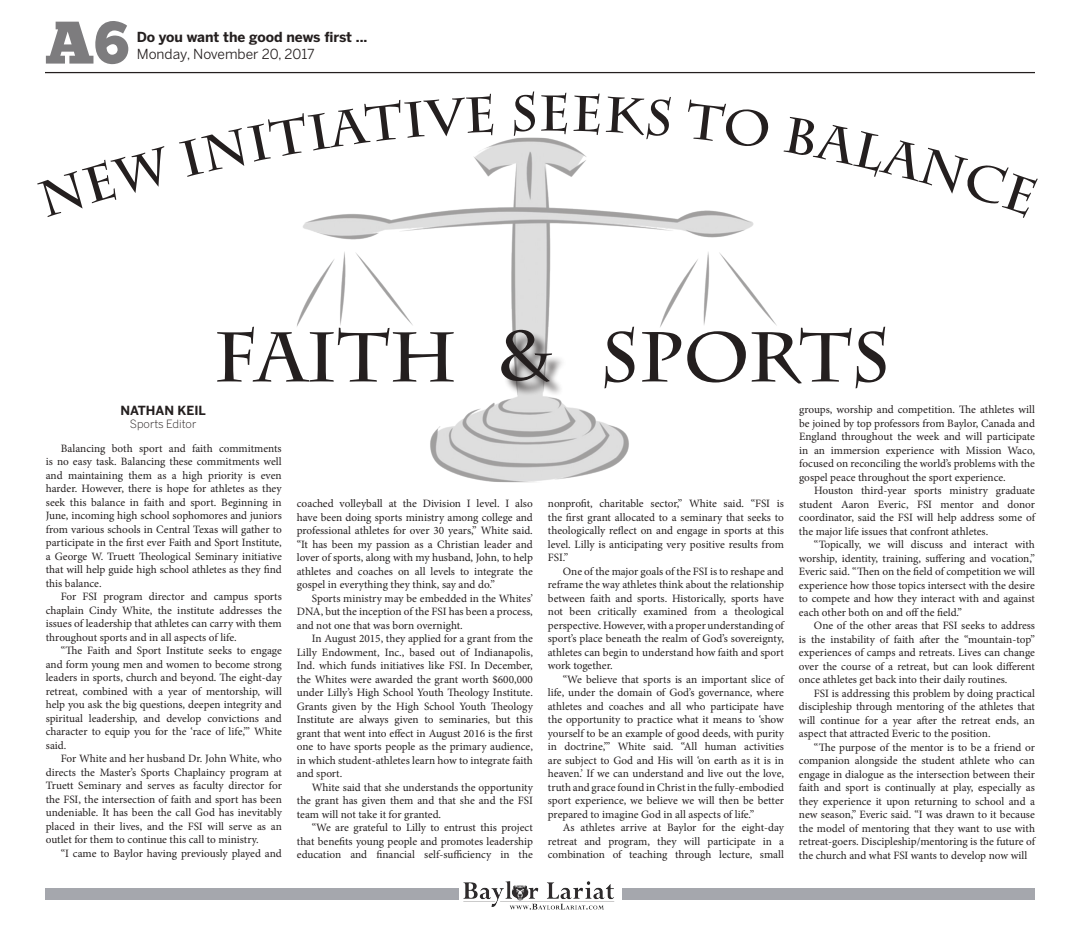
<style>
.page{position:relative;width:1080px;height:945px;background:#fff}
.page>*{position:absolute;margin:0;border:0;box-sizing:border-box;transform-origin:0 0}
.t1{font:700 70px "Charlemagne Std";color:#241f1f}
.t2{font:60px "Chunk Five";color:#7d7c7e}
.t3{font:700 50px "Charlemagne Std";color:#241f1f}
.t4{font:700 13.75px "Benton Sans";letter-spacing:-.005em;color:#241f1f}
.t5{font:13.75px "Benton Sans";color:#241f1f}
.t6{font:700 12.5px "Benton Sans";color:#241f1f}
.t7{font:11.25px/13.5px "Minion Pro";color:#241f1f;text-align:justify}
.t8{font:300 11.25px "Benton Sans";color:#241f1f}
</style>
<div class="page">
<img style="left:297px;top:138px;width:480px;height:344px">
<hr style="left:45px;top:72px;width:990px;height:1px;background:#241f1f">
<div style="left:45px;top:889px;width:990px;height:11px;background:#a5a7ad"></div>
<img style="left:459px;top:881px;width:162px;height:29px">
<div style="left:503px;top:332px;width:64px;height:65px;background:#241f1f;opacity:.75"></div>
<svg style="left:297px;top:138px;width:197px;height:81px"></svg>
<svg style="left:573px;top:138px;width:98px;height:3px"></svg>
<svg style="left:685px;top:138px;width:85px;height:11px"></svg>
<h2 class="t2" style="left:45px;top:7px;width:86px">A6</h2>
<p class="t4" style="left:137px;top:29px;width:232px">Do you want the good news first ...</p>
<p class="t5" style="left:137px;top:46px;width:179px">Monday, November 20, 2017</p>
<h3 class="t3" style="left:539px;top:84px;width:34px">E</h3>
<h1 class="t1" style="left:214px;top:316px;width:245px">FAITH</h1>
<h1 class="t1" style="left:600px;top:316px;width:291px">SPORTS</h1>
<h1 class="t1" style="left:497px;top:315px;width:58px">&amp;</h1>
<p class="t6" style="left:120px;top:403px;width:87px">NATHAN KEIL</p>
<p class="t8" style="left:130px;top:418px;width:68px">Sports Editor</p>
<p class="t7" style="left:46px;top:442px;width:238px;text-indent:15px">Balancing both sport and faith commitments is no easy task. Balancing these commitments well and maintaining them as a high priority is even harder. However, there is hope for athletes as they seek this balance in faith and sport. Beginning in June, incoming high school sophomores and juniors from various schools in Central Texas will gather to participate in the first ever Faith and Sport Institute, a George W. Truett Theological Seminary initiative that will help guide high school athletes as they find this balance.</p>
<p class="t7" style="left:46px;top:590px;width:238px;text-indent:15px">For FSI program director and campus sports chaplain Cindy White, the institute addresses the issues of leadership that athletes can carry with them throughout sports and in all aspects of life.</p>
<p class="t7" style="left:46px;top:644px;width:238px;text-indent:15px">“The Faith and Sport Institute seeks to engage and form young men and women to become strong leaders in sports, church and beyond. The eight-day retreat, combined with a year of mentorship, will help you ask the big questions, deepen integrity and spiritual leadership, and develop convictions and character to equip you for the ‘race of life,’” White said.</p>
<p class="t7" style="left:46px;top:752px;width:238px;text-indent:15px">For White and her husband Dr. John White, who directs the Master’s Sports Chaplaincy program at Truett Seminary and serves as faculty director for the FSI, the intersection of faith and sport has been undeniable. It has been the call God has inevitably placed in their lives, and the FSI will serve as an outlet for them to continue this call to ministry.</p>
<p class="t7" style="left:61px;top:847px;width:223px">“I came to Baylor having previously played and</p>
<p class="t7" style="left:297px;top:497px;width:238px">coached volleyball at the Division I level. I also have been doing sports ministry among college and professional athletes for over 30 years,” White said. “It has been my passion as a Christian leader and lover of sports, along with my husband, John, to help athletes and coaches on all levels to integrate the gospel in everything they think, say and do.”</p>
<p class="t7" style="left:297px;top:591px;width:238px;text-indent:15px">Sports ministry may be embedded in the Whites’ DNA, but the inception of the FSI has been a process, and not one that was born overnight.</p>
<p class="t7" style="left:297px;top:632px;width:238px;text-indent:15px">In August 2015, they applied for a grant from the Lilly Endowment, Inc., based out of Indianapolis, Ind. which funds initiatives like FSI. In December, the Whites were awarded the grant worth $600,000 under Lilly’s High School Youth Theology Institute.<br>Grants given by the High School Youth Theology Institute are always given to seminaries, but this grant that went into effect in August 2016 is the first one to have sports people as the primary audience, in which student-athletes learn how to integrate faith and sport.</p>
<p class="t7" style="left:297px;top:780px;width:238px;text-indent:15px">White said that she understands the opportunity the grant has given them and that she and the FSI team will not take it for granted.</p>
<p class="t7" style="left:297px;top:821px;width:238px;text-indent:15px">“We are grateful to Lilly to entrust this project that benefits young people and promotes leadership education and financial self-sufficiency in the</p>
<p class="t7" style="left:548px;top:497px;width:238px">nonprofit, charitable sector,” White said. “FSI is the first grant allocated to a seminary that seeks to theologically reflect on and engage in sports at this level. Lilly is anticipating very positive results from FSI.”</p>
<p class="t7" style="left:548px;top:564px;width:238px;text-indent:15px">One of the major goals of the FSI is to reshape and reframe the way athletes think about the relationship between faith and sports. Historically, sports have not been critically examined from a theological perspective. However, with a proper understanding of sport’s place beneath the realm of God’s sovereignty, athletes can begin to understand how faith and sport work together.</p>
<p class="t7" style="left:548px;top:672px;width:238px;text-indent:15px">“We believe that sports is an important slice of life, under the domain of God’s governance, where athletes and coaches and all who participate have the opportunity to practice what it means to ‘show yourself to be an example of good deeds, with purity in doctrine,’” White said. “All human activities are subject to God and His will ‘on earth as it is in heaven.’ If we can understand and live out the love, truth and grace found in Christ in the fully-embodied sport experience, we believe we will then be better prepared to imagine God in all aspects of life.”</p>
<p class="t7" style="left:548px;top:821px;width:238px;text-indent:15px">As athletes arrive at Baylor for the eight-day retreat and program, they will participate in a combination of teaching through lecture, small</p>
<p class="t7" style="left:799px;top:403px;width:237px">groups, worship and competition. The athletes will be joined by top professors from Baylor, Canada and England throughout the week and will participate in an immersion experience with Mission Waco, focused on reconciling the world’s problems with the gospel peace throughout the sport experience.</p>
<p class="t7" style="left:799px;top:484px;width:238px;text-indent:15px">Houston third-year sports ministry graduate student Aaron Everic, FSI mentor and donor coordinator, said the FSI will help address some of the major life issues that confront athletes.</p>
<p class="t7" style="left:799px;top:538px;width:238px;text-indent:15px">“Topically, we will discuss and interact with worship, identity, training, suffering and vocation,” Everic said. “Then on the field of competition we will experience how those topics intersect with the desire to compete and how they interact with and against each other both on and off the field.”</p>
<p class="t7" style="left:799px;top:619px;width:238px;text-indent:15px">One of the other areas that FSI seeks to address is the instability of faith after the “mountain-top” experiences of camps and retreats. Lives can change over the course of a retreat, but can look different once athletes get back into their daily routines.</p>
<p class="t7" style="left:799px;top:686px;width:238px;text-indent:15px">FSI is addressing this problem by doing practical discipleship through mentoring of the athletes that will continue for a year after the retreat ends, an aspect that attracted Everic to the position.</p>
<p class="t7" style="left:799px;top:740px;width:238px;text-indent:15px">“The purpose of the mentor is to be a friend or companion alongside the student athlete who can engage in dialogue as the intersection between their faith and sport is continually at play, especially as they experience it upon returning to school and a new season,” Everic said. “I was drawn to it because the model of mentoring that they want to use with retreat-goers. Discipleship/mentoring is the future of the church and what FSI wants to develop now will</p>
</div>
